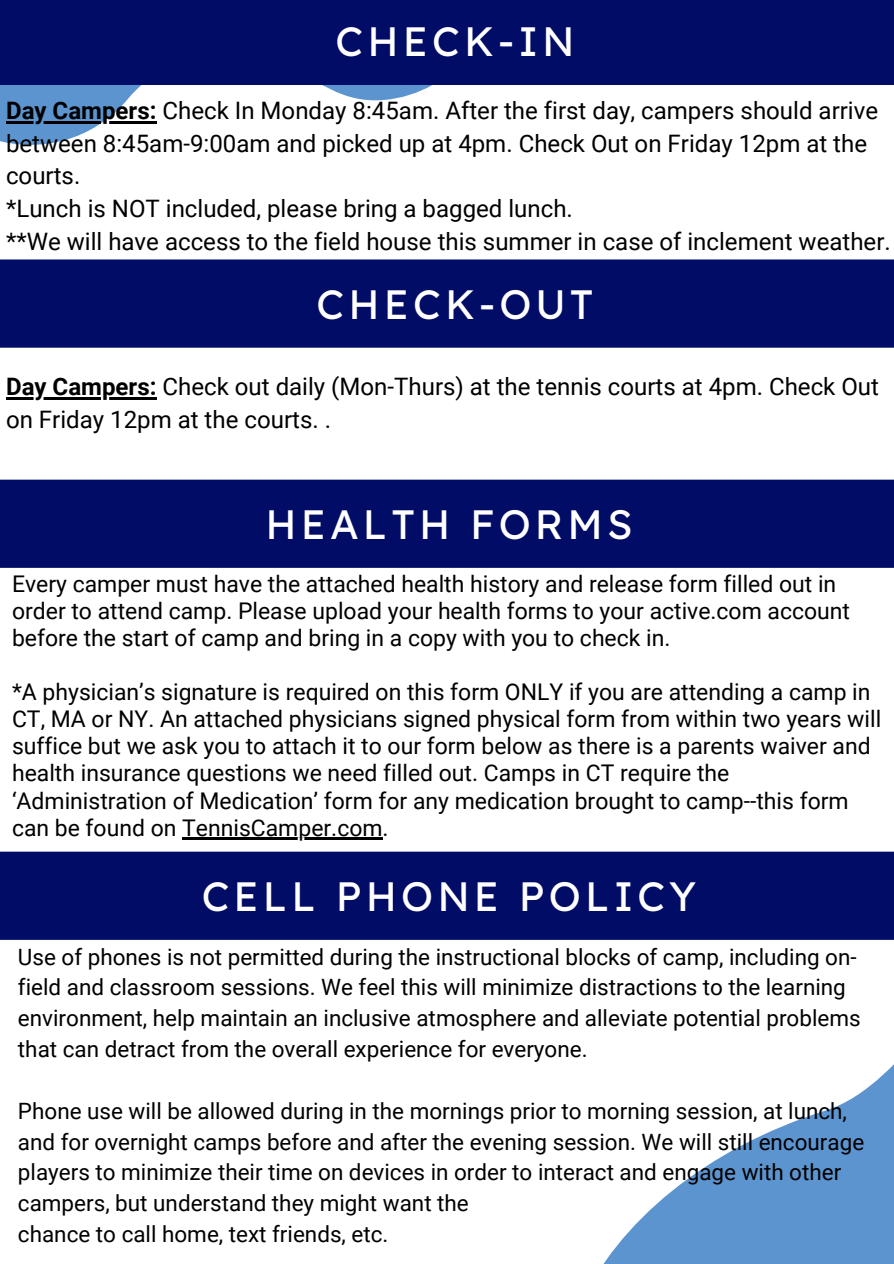
<style>
.page{position:relative;width:894px;height:1264px;background:#fff}
.page>*{position:absolute;margin:0;border:0;box-sizing:border-box;transform-origin:0 0}
.t1{font:40.95px "Lexend Deca";letter-spacing:.1em;color:#fff}
.t2{font:24px/32.7px "Roboto";color:#000}
.t3{font:22.95px/27px "Roboto";color:#000}
.t4{font:22.5px/30.8px "Roboto";color:#000}
.s1{font-weight:700}
</style>
<div class="page">
<svg style="left:276px;top:837px;width:617px;height:426px"></svg>
<div style="left:0;top:259px;width:893px;height:89px;background:#000c66"></div>
<svg style="left:0;top:85px;width:735px;height:212px"></svg>
<div style="left:0;top:0;width:893px;height:85px;background:#000c66"></div>
<div style="left:0;top:479px;width:893px;height:89px;background:#000c66"></div>
<div style="left:0;top:851px;width:893px;height:88px;background:#000c66"></div>
<hr style="left:182px;top:837px;width:200px;height:3px;background:#000">
<hr style="left:6px;top:121px;width:150px;height:3px;background:#000">
<hr style="left:6px;top:397px;width:150px;height:2px;background:#000">
<p class="t1" style="left:335px;top:15px;width:240px">CHECK-IN</p>
<p class="t2" style="left:6px;top:94px;width:873px"><span class="s1">Day Campers:</span> Check In Monday 8:45am. After the first day, campers should arrive between 8:45am-9:00am and picked up at 4pm. Check Out on Friday 12pm at the courts.</p>
<h1 class="t2" style="left:6px;top:192px;width:568px">*Lunch is NOT included, please bring a bagged lunch.</h1>
<p class="t2" style="left:6px;top:225px;width:886px">**We will have access to the field house this summer in case of inclement weather.</p>
<h1 class="t1" style="left:316px;top:278px;width:278px">CHECK-OUT</h1>
<p class="t2" style="left:6px;top:370px;width:874px"><span class="s1">Day Campers:</span> Check out daily (Mon-Thurs) at the tennis courts at 4pm. Check Out on Friday 12pm at the courts. .</p>
<p class="t1" style="left:265px;top:498px;width:368px">HEALTH FORMS</p>
<h1 class="t3" style="left:12px;top:571px;width:839px">Every camper must have the attached health history and release form filled out in order to attend camp. Please upload your health forms to your active.com account before the start of camp and bring in a copy with you to check in.</h1>
<p class="t3" style="left:12px;top:679px;width:870px">*A physician’s signature is required on this form ONLY if you are attending a camp in CT, MA or NY. An attached physicians signed physical form from within two years will suffice but we ask you to attach it to our form below as there is a parents waiver and health insurance questions we need filled out. Camps in CT require the ‘Administration of Medication’ form for any medication brought to camp--this form can be found on TennisCamper.com.</p>
<p class="t1" style="left:202px;top:870px;width:496px">CELL PHONE POLICY</p>
<p class="t4" style="left:18px;top:941px;width:844px">Use of phones is not permitted during the instructional blocks of camp, including on&shy;field and classroom sessions. We feel this will minimize distractions to the learning environment, help maintain an inclusive atmosphere and alleviate potential problems that can detract from the overall experience for everyone.</p>
<h1 class="t4" style="left:18px;top:1095px;width:847px">Phone use will be allowed during in the mornings prior to morning session, at lunch, and for overnight camps before and after the evening session. We will still encourage players to minimize their time on devices in order to interact and engage with other campers, but understand they might want the</h1>
<p class="t4" style="left:18px;top:1218px;width:372px">chance to call home, text friends, etc.</p>
</div>
